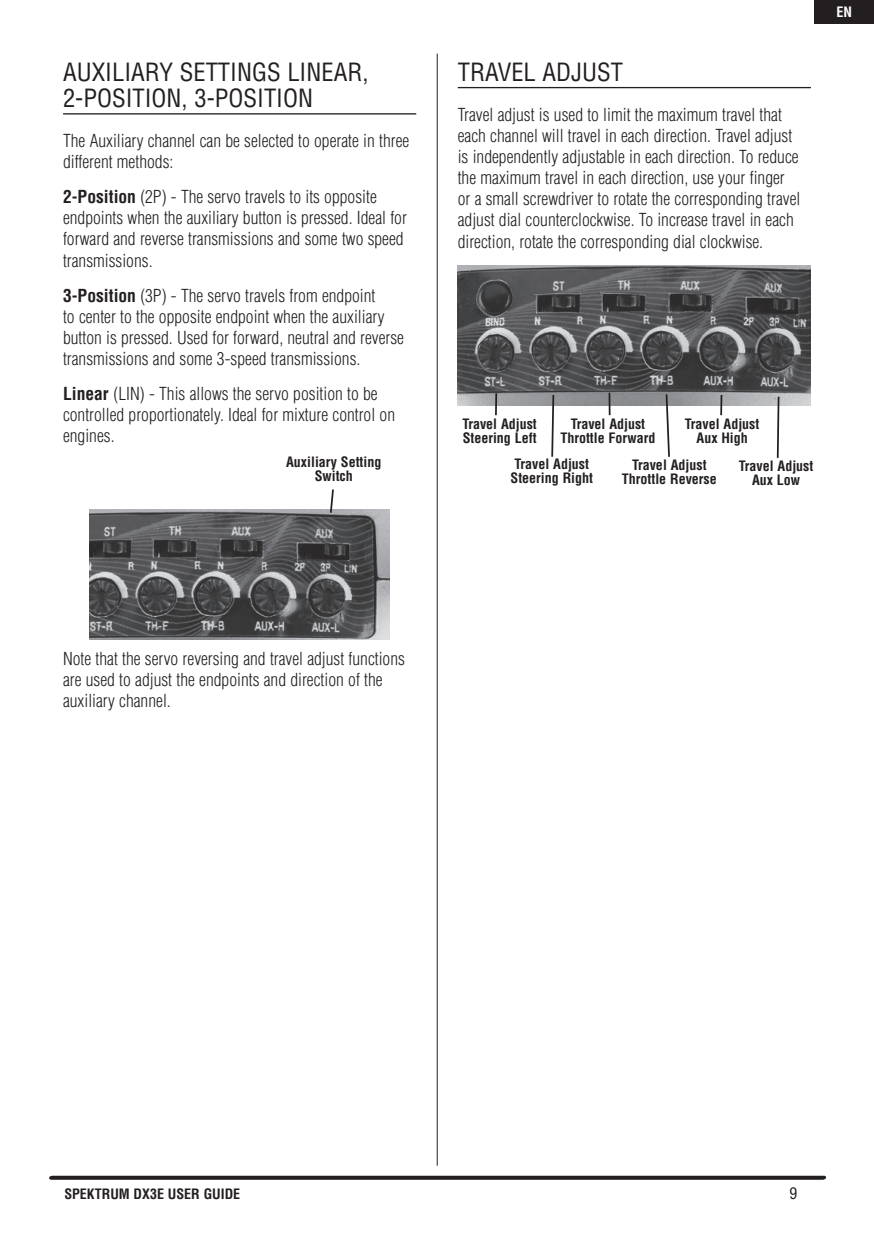
<style>
.page{position:relative;width:874px;height:1241px;background:#fff}
.page>*{position:absolute;margin:0;border:0;box-sizing:border-box;transform-origin:0 0}
.t1{font:condensed 24.5px/26.2px "Helvetica LT Std";color:#231f20}
.t2{font:300 condensed 17.5px/21px "Helvetica LT Std";color:#231f20}
.t3{font:condensed 15.75px "Helvetica LT Std";color:#231f20}
.t4{font:700 condensed 14px/14px "Helvetica LT Std";color:#231f20;text-align:center}
.t5{font:700 condensed 14px "Helvetica LT Std";color:#fff}
.s1{font-weight:700}
</style>
<div class="page">
<svg style="left:51px;top:1175px;width:771px;height:4px;background:#4b4849"></svg>
<hr style="left:436px;top:54px;width:1px;height:1111px;background:#231f20">
<hr style="left:63px;top:113px;width:353px;height:1px;background:#231f20">
<img style="left:90px;top:509px;width:299px;height:130px">
<svg style="left:329px;top:489px;width:6px;height:25px"></svg>
<hr style="left:457px;top:87px;width:353px;height:1px;background:#231f20">
<img style="left:457px;top:265px;width:353px;height:140px">
<svg style="left:550px;top:393px;width:5px;height:64px"></svg>
<hr style="left:495px;top:393px;width:2px;height:22px;background:#231f20">
<svg style="left:664px;top:392px;width:6px;height:65px"></svg>
<hr style="left:608px;top:392px;width:2px;height:23px;background:#231f20">
<svg style="left:775px;top:395px;width:5px;height:63px"></svg>
<hr style="left:720px;top:395px;width:2px;height:20px;background:#231f20">
<div style="left:814px;top:0;width:59px;height:23px;background:#231f20"></div>
<h1 class="t1" style="left:63px;top:58px;width:307px">AUXI LIARY SETTI NGS LI NEAR,<br>2-POSITION, 3-POSITION</h1>
<p class="t2" style="left:63px;top:130px;width:347px">The Auxiliary channel can be selected to operate in three different methods:</p>
<p class="t2" style="left:63px;top:186px;width:345px"><span class="s1">2-Position</span> (2P) - The servo travels to its opposite endpoints when the auxiliary button is pressed. Ideal for forward and reverse transmissions and some two speed transmissions.</p>
<p class="t2" style="left:63px;top:284px;width:342px"><span class="s1">3-Position</span> (3P) - The servo travels from endpoint<br>to center to the opposite endpoint when the auxiliary button is pressed. Used for forward, neutral and reverse transmissions and some 3-speed transmissions.</p>
<p class="t2" style="left:63px;top:383px;width:333px"><span class="s1">Linear</span> (LIN) - This allows the servo position to be controlled proportionately. Ideal for mixture control on engines.</p>
<p class="t4" style="left:286px;top:455px;width:97px">Auxiliary Setting<br>Switch</p>
<h1 class="t1" style="left:457px;top:58px;width:26px">TRAVEL</h1>
<h1 class="t1" style="left:542px;top:58px;width:82px">ADJUST</h1>
<p class="t2" style="left:457px;top:104px;width:344px">Travel adjust is used to limit the maximum travel that each channel will travel in each direction. Travel adjust is independently adjustable in each direction. To reduce the maximum travel in each direction, use your finger or a small screwdriver to rotate the corresponding travel adjust dial counterclockwise. To increase travel in each direction, rotate the corresponding dial clockwise.</p>
<p class="t5" style="left:836px;top:3px;width:17px">EN</p>
<p class="t4" style="left:462px;top:417px;width:76px;text-align:left">Travel Adjust<br>Steering Left</p>
<p class="t4" style="left:510px;top:457px;width:84px;text-align:left">Travel Adjust<br>Steering Right</p>
<p class="t4" style="left:560px;top:417px;width:97px">Travel Adjust<br>Throttle Forward</p>
<p class="t4" style="left:621px;top:457px;width:96px">Travel Adjust<br>Throttle Reverse</p>
<p class="t4" style="left:684px;top:417px;width:76px">Travel Adjust<br>Aux High</p>
<p class="t4" style="left:738px;top:458px;width:76px">Travel Adjust<br>Aux Low</p>
<p class="t2" style="left:63px;top:648px;width:343px">Note that the servo reversing and travel adjust functions are used to adjust the endpoints and direction of the auxiliary channel.</p>
<p class="t4" style="left:64px;top:1186px;width:177px">SPEKTRUM DX3E USER GUIDE</p>
<p class="t3" style="left:789px;top:1182px;width:9px">9</p>
</div>
